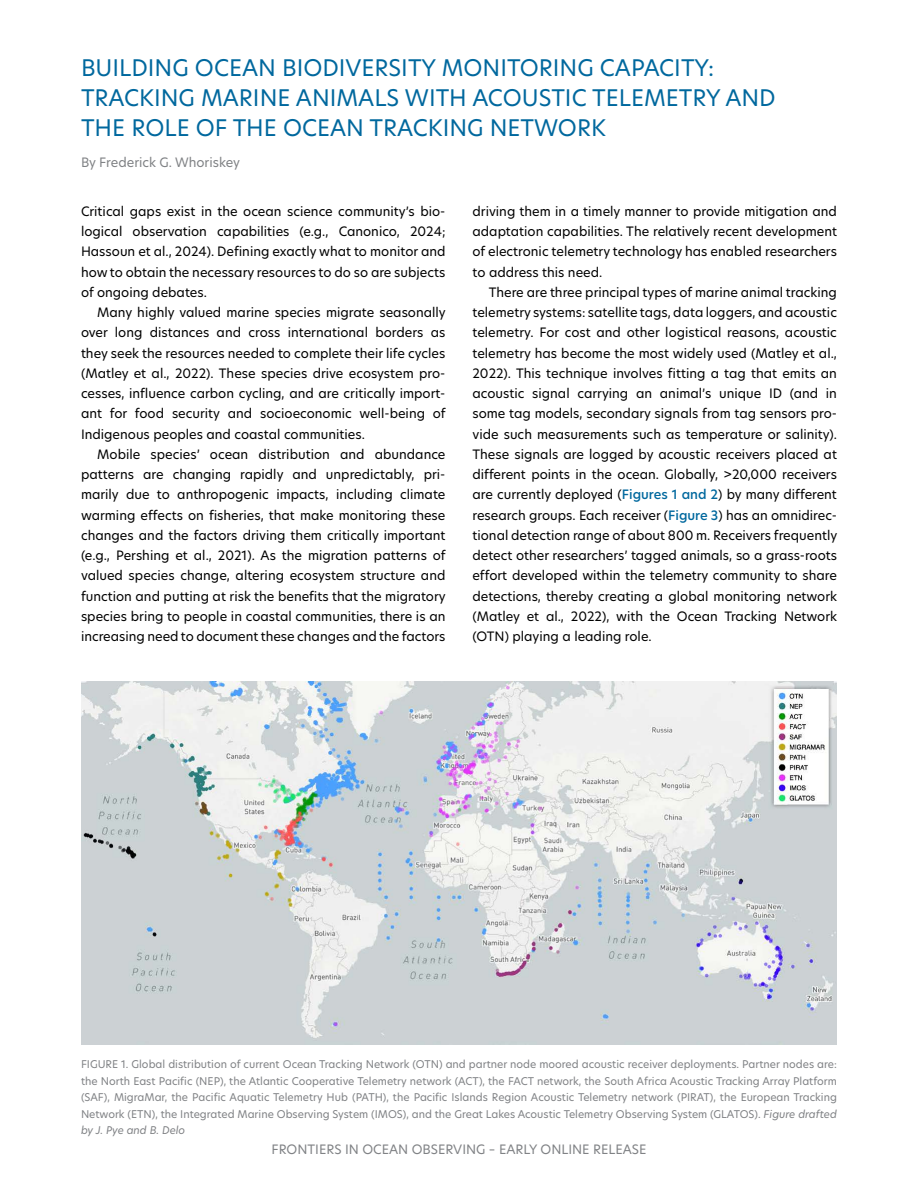
<style>
.page{position:relative;width:918px;height:1188px;background:#fff}
.page>*{position:absolute;margin:0;border:0;box-sizing:border-box;transform-origin:0 0}
.t1{font:22.5px/30px "New Hero";color:#00689e}
.t2{font:12.75px/20.2px "New Hero";color:#000;text-align:justify}
.t3{font:12.75px "New Hero";color:#808285}
.t4{font:10.5px/16.5px "New Hero";color:#808285;text-align:justify}
.s1{font-weight:500;color:#00689e}
.s2{font-style:italic}
</style>
<div class="page">
<img style="left:81px;top:682px;width:756px;height:363px">
<h1 class="t1" style="left:81px;top:52px;width:696px">BUILDING OCEAN BIODIVERSITY MONITORING CAPACITY:<br>TRACKING MARINE ANIMALS WITH ACOUSTIC TELEMETRY AND<br>THE ROLE OF THE OCEAN TRACKING NETWORK</h1>
<p class="t3" style="left:81px;top:154px;width:160px">By Frederick G. Whoriskey</p>
<p class="t2" style="left:81px;top:201px;width:366px">Critical gaps exist in the ocean science community’s bio&shy;logical observation capabilities (e.g., Canonico, 2024; Hassoun et al., 2024). Defining exactly what to monitor and how to obtain the necessary resources to do so are subjects of ongoing debates.</p>
<p class="t2" style="left:81px;top:302px;width:366px;text-indent:16px">Many highly valued marine species migrate seasonally over long distances and cross international borders as they seek the resources needed to complete their life cycles (Matley et al., 2022). These species drive ecosystem pro&shy;cesses, influence carbon cycling, and are critically import&shy;ant for food security and socioeconomic well-being of Indigenous peoples and coastal communities.</p>
<p class="t2" style="left:81px;top:444px;width:366px;text-indent:16px">Mobile species’ ocean distribution and abundance patterns are changing rapidly and unpredictably, pri&shy;marily due to anthropogenic impacts, including climate warming effects on fisheries, that make monitoring these changes and the factors driving them critically important (e.g., Pershing et al., 2021). As the migration patterns of valued species change, altering ecosystem structure and function and putting at risk the benefits that the migratory species bring to people in coastal communities, there is an increasing need to document these changes and the factors</p>
<p class="t2" style="left:473px;top:201px;width:366px">driving them in a timely manner to provide mitigation and adaptation capabilities. The relatively recent development of electronic telemetry technology has enabled researchers to address this need.</p>
<p class="t2" style="left:473px;top:282px;width:366px;text-indent:16px">There are three principal types of marine animal tracking telemetry systems: satellite tags, data loggers, and acoustic telemetry. For cost and other logistical reasons, acoustic telemetry has become the most widely used (Matley et al., 2022). This technique involves fitting a tag that emits an acoustic signal carrying an animal’s unique ID (and in some tag models, secondary signals from tag sensors pro&shy;vide such measurements such as temperature or salinity).<br>These signals are logged by acoustic receivers placed at different points in the ocean. Globally, &gt;20,000 receivers are currently deployed (<span class="s1">Figures 1 and 2</span>) by many different research groups. Each receiver (<span class="s1">Figure 3</span>) has an omnidirec&shy;tional detection range of about 800 m. Receivers frequently detect other researchers’ tagged animals, so a grass-roots effort developed within the telemetry community to share detections, thereby creating a global monitoring network (Matley et al., 2022), with the Ocean Tracking Network (OTN) playing a leading role.</p>
<p class="t4" style="left:81px;top:1056px;width:758px">FIGURE 1. Global distribution of current Ocean Tracking Network (OTN) and partner node moored acoustic receiver deployments. Partner nodes are: the North East Pacific (NEP), the Atlantic Cooperative Telemetry network (ACT), the FACT network, the South Africa Acoustic Tracking Array Platform (SAF), MigraMar, the Pacific Aquatic Telemetry Hub (PATH), the Pacific Islands Region Acoustic Telemetry network (PIRAT), the European Tracking Network (ETN), the Integrated Marine Observing System (IMOS), and the Great Lakes Acoustic Telemetry Observing System (GLATOS). <span class="s2">Figure drafted by J. Pye and B. Delo</span></p>
<p class="t3" style="left:272px;top:1141px;width:376px">FRONTIERS IN OCEAN OBSERVING – EARLY ONLINE RELEASE</p>
</div>
